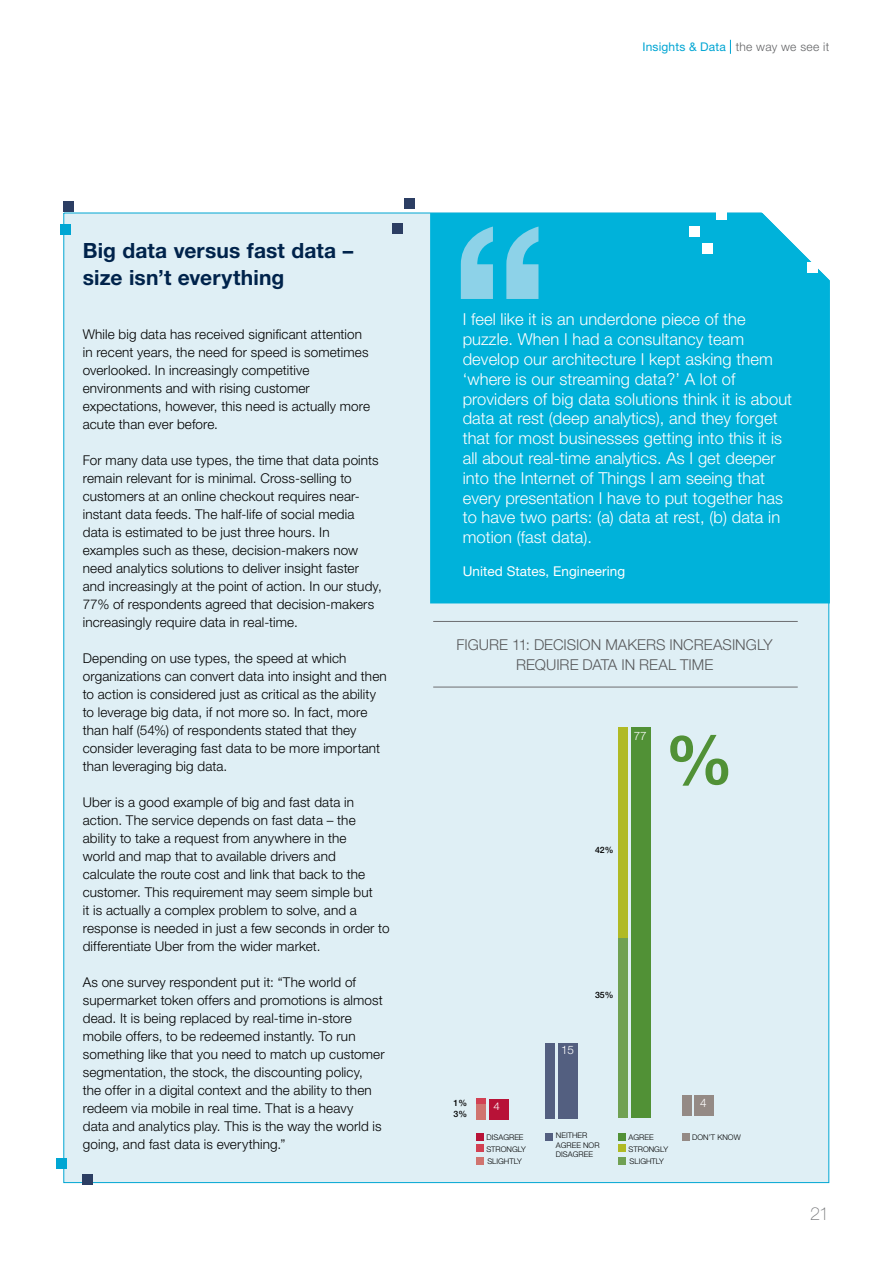
<style>
.page{position:relative;width:893px;height:1263px;background:#fff}
.page>*{position:absolute;margin:0;border:0;box-sizing:border-box;transform-origin:0 0}
.t1{font:700 68.25px "Helvetica Neue LT Std";color:#519136}
.t2{font:700 21px/27px "Helvetica Neue LT Std";letter-spacing:.005em;color:#00234b}
.t3{font:100 18px "Helvetica Neue LT Std";color:#77787b}
.t4{font:300 16.5px/19.8px "Helvetica Neue LT Std";letter-spacing:.005em;color:#fff}
.t5{font:300 15px/19.5px "Helvetica Neue LT Std";color:#58595b;text-align:center}
.t6{font:300 13.5px/18px "Helvetica Neue LT Std";letter-spacing:.01em;color:#000}
.t7{font:13.5px "Helvetica Neue LT Std";letter-spacing:.005em;color:#fff}
.t8{font:12px "Helvetica Neue LT Std";letter-spacing:.015em;color:#00a5d3}
.t9{font:300 11.7px "Helvetica Neue LT Std";color:#fff}
.t10{font:300 10.65px "Helvetica Neue LT Std";color:#fff;scale:1.1 1}
.t11{font:500 8.7px/10.5px "Helvetica Neue LT Std";color:#000}
.t12{font:300 7.8px/12px "Helvetica Neue LT Std";color:#000}
.s1{font-weight:300;color:#636466}
</style>
<div class="page">
<div style="left:63px;top:212px;width:767px;height:971px;background:#dfeff5"></div>
<div style="left:64px;top:201px;width:10px;height:10px;background:#2c3e63"></div>
<div style="left:61px;top:224px;width:10px;height:10px;background:#00a6d3"></div>
<div style="left:82px;top:1175px;width:11px;height:10px;background:#2c3e63"></div>
<div style="left:56px;top:1158px;width:10px;height:10px;background:#00a6d3"></div>
<div style="left:430px;top:213px;width:400px;height:390px;background:#00b2da"></div>
<svg style="left:461px;top:227px;width:77px;height:72px;background:#57c5e2"></svg>
<div style="left:689px;top:226px;width:10px;height:11px;background:#fff"></div>
<div style="left:716px;top:210px;width:10px;height:10px;background:#fff"></div>
<div style="left:807px;top:262px;width:10px;height:10px;background:#fff"></div>
<div style="left:703px;top:243px;width:10px;height:11px;background:#fff"></div>
<div style="left:489px;top:1099px;width:19px;height:20px;background:#b81237"></div>
<div style="left:476px;top:1099px;width:10px;height:20px;background:#d0746f"></div>
<div style="left:476px;top:1099px;width:10px;height:5px;background:#d24153"></div>
<div style="left:695px;top:1095px;width:19px;height:21px;background:#948a85"></div>
<div style="left:682px;top:1095px;width:9px;height:21px;background:#948a85"></div>
<div style="left:631px;top:727px;width:19px;height:390px;background:#519136"></div>
<div style="left:618px;top:727px;width:10px;height:390px;background:#70a153"></div>
<div style="left:618px;top:727px;width:10px;height:210px;background:#b0ba25"></div>
<div style="left:559px;top:1043px;width:19px;height:76px;background:#535f80"></div>
<div style="left:546px;top:1043px;width:9px;height:76px;background:#535f80"></div>
<div style="left:476px;top:1133px;width:8px;height:7px;background:#b81237"></div>
<div style="left:476px;top:1144px;width:8px;height:8px;background:#d24153"></div>
<div style="left:476px;top:1157px;width:8px;height:7px;background:#d0746f"></div>
<div style="left:618px;top:1133px;width:8px;height:7px;background:#519136"></div>
<div style="left:618px;top:1144px;width:8px;height:8px;background:#b0ba25"></div>
<div style="left:618px;top:1157px;width:8px;height:7px;background:#70a153"></div>
<div style="left:682px;top:1133px;width:7px;height:7px;background:#948a85"></div>
<div style="left:546px;top:1133px;width:7px;height:7px;background:#535f80"></div>
<hr style="left:433px;top:687px;width:365px;height:1px;background:#6d6e71">
<hr style="left:433px;top:621px;width:365px;height:1px;background:#6d6e71">
<div style="left:404px;top:199px;width:10px;height:10px;background:#2c3e63"></div>
<div style="left:392px;top:223px;width:10px;height:10px;background:#2c3e63"></div>
<svg style="left:730px;top:40px;width:1px;height:14px"></svg>
<p class="t8" style="left:643px;top:40px;width:188px">Insights &amp; Data <span class="s1">the way we see it</span></p>
<h2 class="t2" style="left:83px;top:237px;width:272px">Big data versus fast data – size isn’t everything</h2>
<p class="t6" style="left:83px;top:325px;width:289px">While big data has received significant attention in recent years, the need for speed is sometimes overlooked. In increasingly competitive environments and with rising customer expectations, however, this need is actually more acute than ever before.</p>
<p class="t6" style="left:83px;top:450px;width:301px">For many data use types, the time that data points remain relevant for is minimal. Cross-selling to customers at an online checkout requires near&shy;instant data feeds. The half-life of social media data is estimated to be just three hours. In examples such as these, decision-makers now need analytics solutions to deliver insight faster and increasingly at the point of action. In our study, 77% of respondents agreed that decision-makers increasingly require data in real-time.</p>
<p class="t6" style="left:83px;top:648px;width:306px">Depending on use types, the speed at which organizations can convert data into insight and then to action is considered just as critical as the ability to leverage big data, if not more so. In fact, more than half (54%) of respondents stated that they consider leveraging fast data to be more important than leveraging big data.</p>
<p class="t6" style="left:83px;top:792px;width:308px">Uber is a good example of big and fast data in action. The service depends on fast data – the ability to take a request from anywhere in the<br>world and map that to available drivers and calculate the route cost and link that back to the customer. This requirement may seem simple but<br>it is actually a complex problem to solve, and a response is needed in just a few seconds in order to differentiate Uber from the wider market.</p>
<p class="t6" style="left:83px;top:972px;width:303px">As one survey respondent put it: “The world of supermarket token offers and promotions is almost dead. It is being replaced by real-time in-store mobile offers, to be redeemed instantly. To run something like that you need to match up customer segmentation, the stock, the discounting policy,<br>the offer in a digital context and the ability to then redeem via mobile in real time. That is a heavy<br>data and analytics play. This is the way the world is going, and fast data is everything.”</p>
<p class="t4" style="left:463px;top:309px;width:331px">I feel like it is an underdone piece of the puzzle. When I had a consultancy team develop our architecture I kept asking them ‘where is our streaming data?’ A lot of providers of big data solutions think it is about data at rest (deep analytics), and they forget that for most businesses getting into this it is all about real-time analytics. As I get deeper into the Internet of Things I am seeing that every presentation I have to put together has to have two parts: (a) data at rest, (b) data in motion (fast data).</p>
<p class="t7" style="left:463px;top:563px;width:164px">United States, Engineering</p>
<p class="t5" style="left:457px;top:635px;width:318px">FIGURE 11: DECISION MAKERS INCREASINGLY<br>REQUIRE DATA IN REAL TIME</p>
<p class="t9" style="left:634px;top:729px;width:14px">77</p>
<h1 class="t1" style="left:665px;top:718px;width:70px">%</h1>
<p class="t11" style="left:595px;top:844px;width:20px">42%</p>
<p class="t11" style="left:453px;top:1098px;width:15px">1%<br>3%</p>
<p class="t9" style="left:561px;top:1043px;width:14px">15</p>
<p class="t11" style="left:595px;top:989px;width:20px">35%</p>
<p class="t9" style="left:700px;top:1096px;width:8px">4</p>
<p class="t10" style="left:493px;top:1099px;width:7px">4</p>
<p class="t12" style="left:486px;top:1131px;width:41px">DISAGREE<br>STRONGLY<br>SLIGHTLY</p>
<p class="t12" style="left:629px;top:1131px;width:41px">AGREE<br>STRONGLY<br>SLIGHTLY</p>
<p class="t12" style="left:556px;top:1129px;width:33px">NEITHER</p>
<p class="t12" style="left:692px;top:1131px;width:50px">DON’T KNOW</p>
<p class="t12" style="left:556px;top:1140px;width:45px;line-height:9.3px">AGREE NOR<br>DISAGREE</p>
<h3 class="t3" style="left:810px;top:1204px;width:21px">21</h3>
</div>
